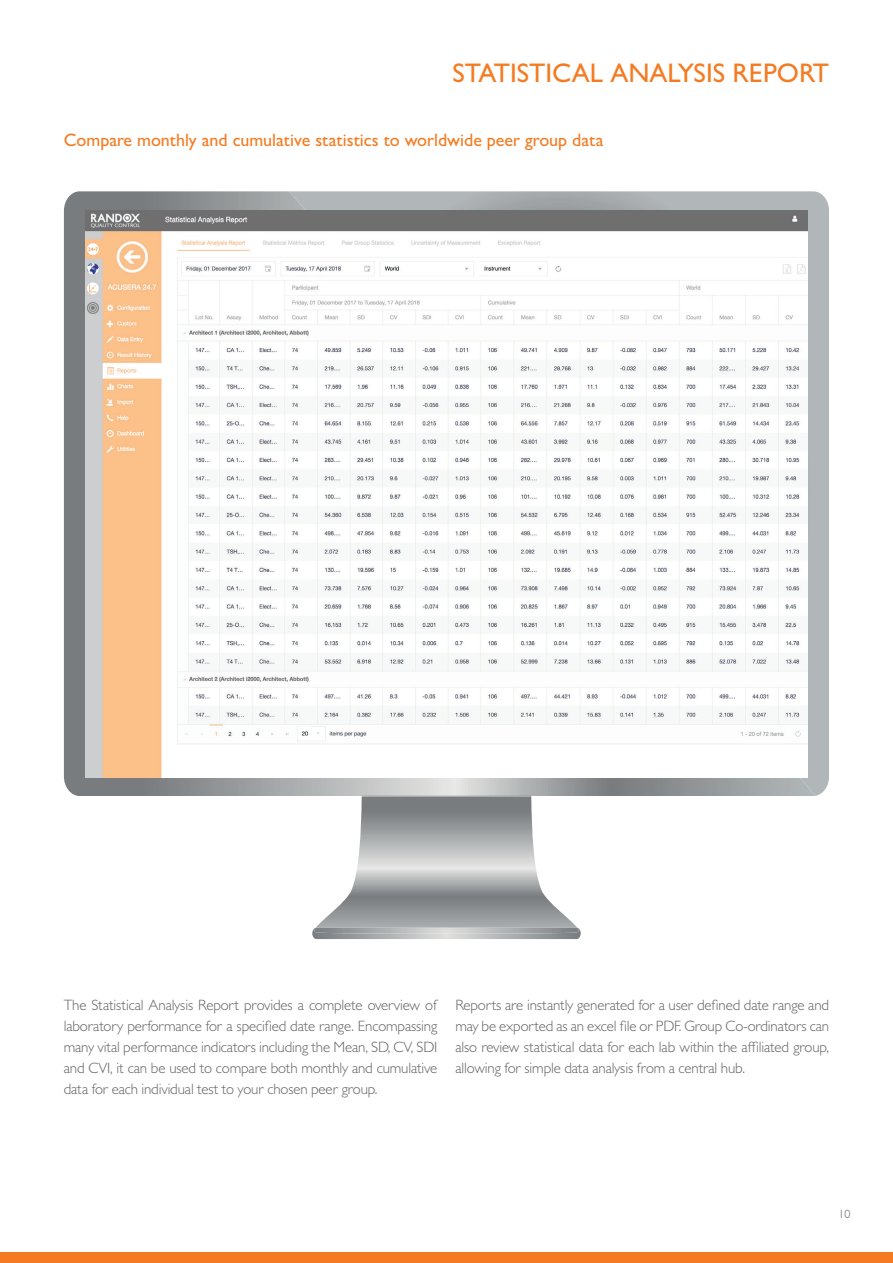
<style>
.page{position:relative;width:893px;height:1263px;background:#fff}
.page>*{position:absolute;margin:0;border:0;box-sizing:border-box;transform-origin:0 0}
.t1{font:500 27px "Gill Sans MT Pro";color:#f47b21}
.t2{font:500 18px "Gill Sans MT Pro";color:#f47b21}
.t3{font:300 15px/21px "Gill Sans MT Pro";letter-spacing:-.01em;color:#636366;text-align:justify}
.t4{font:300 12px "Gill Sans MT Pro";color:#636366}
</style>
<div class="page">
<div style="left:0;top:1252px;width:893px;height:11px;background:#f47b21"></div>
<div style="left:815px;top:191px;width:14px;height:605px;background:#b1b6b8"></div>
<svg style="left:64px;top:191px;width:751px;height:605px;background:#999d9f"></svg>
<svg style="left:312px;top:796px;width:269px;height:143px"></svg>
<img style="left:85px;top:210px;width:723px;height:568px">
<h1 class="t1" style="left:452px;top:57px;width:378px">STATISTICAL ANALYSIS REPORT</h1>
<p class="t2" style="left:64px;top:129px;width:541px">Compare monthly and cumulative statistics to worldwide peer group data</p>
<p class="t3" style="left:64px;top:994px;width:375px">The Statistical Analysis Report provides a complete overview of laboratory performance for a specified date range. Encompassing many vital performance indicators including the Mean, SD, CV, SDI and CVI, it can be used to compare both monthly and cumulative data for each individual test to your chosen peer group.</p>
<p class="t3" style="left:455px;top:994px;width:375px">Reports are instantly generated for a user defined date range and may be exported as an excel file or PDF. Group Co-ordinators can also review statistical data for each lab within the affiliated group, allowing for simple data analysis from a central hub.</p>
<p class="t4" style="left:838px;top:1207px;width:13px">10</p>
</div>
